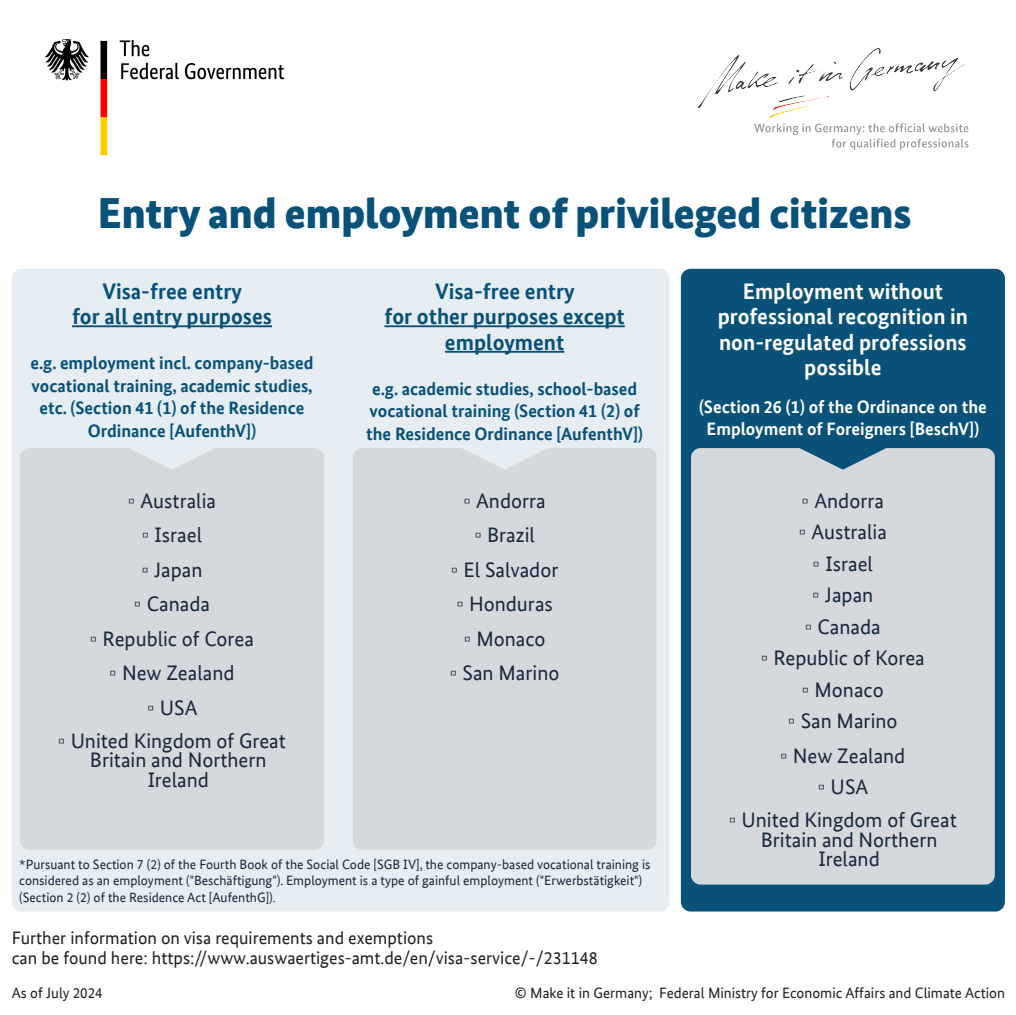
<style>
.page{position:relative;width:1016px;height:1015px;background:#fff}
.page>*{position:absolute;margin:0;border:0;box-sizing:border-box;transform-origin:0 0}
.t1{font:900 43.5px "Bundes Sans Web";color:#085179}
.t2{font:700 22.5px/25.5px "Bundes Sans Web";color:#085179;text-align:center}
.t3{font:700 22.5px/25.5px "Bundes Sans Web";color:#fff;text-align:center}
.t4{font:21px/34.3px "Bundes Sans Web";color:#1a283c;text-align:center}
.t5{font:700 18px/22.5px "Bundes Sans Web";color:#085179;text-align:center}
.t6{font:18px/19.5px "Bundes Sans Web";color:#231f20}
.t7{font:700 18px/22.5px "Bundes Sans Web";color:#fff;text-align:center}
.t8{font:15px "Bundes Sans Web";color:#231f20}
.t9{font:13.5px/16.5px "Bundes Sans Web";color:#1a283c}
.s1{font-family:"Times New Roman"}
</style>
<div class="page">
<img style="left:44px;top:39px;width:241px;height:117px">
<div style="left:12px;top:269px;width:657px;height:642px;background:#e6edf3;border-radius:10px"></div>
<div style="left:681px;top:269px;width:324px;height:642px;background:#085179;border-radius:10px"></div>
<div style="left:20px;top:448px;width:304px;height:401px;background:#d5d9dd;border-radius:9px"></div>
<div style="left:353px;top:448px;width:303px;height:401px;background:#d5d9dd;border-radius:9px"></div>
<div style="left:691px;top:448px;width:304px;height:436px;background:#d5d9dd;border-radius:10px"></div>
<hr style="left:72px;top:325px;width:200px;height:2px;background:#085179">
<hr style="left:384px;top:325px;width:241px;height:2px;background:#085179">
<hr style="left:445px;top:351px;width:119px;height:1px;background:#085179">
<svg style="left:129px;top:448px;width:86px;height:21px"></svg>
<svg style="left:462px;top:448px;width:85px;height:21px"></svg>
<svg style="left:796px;top:448px;width:93px;height:21px"></svg>
<img style="left:698px;top:48px;width:271px;height:102px">
<h1 class="t1" style="left:98px;top:187px;width:815px">Entry and employment of privileged citizens</h1>
<p class="t2" style="left:72px;top:278px;width:201px">Visa-free entry<br>for all entry purposes</p>
<p class="t5" style="left:30px;top:352px;width:285px">e.g. employment incl. company-based vocational training, academic studies, etc. (Section 41 (1) of the Residence Ordinance [AufenthV])</p>
<p class="t2" style="left:384px;top:278px;width:242px">Visa-free entry<br>for other purposes except employment</p>
<p class="t5" style="left:366px;top:377px;width:278px">e.g. academic studies, school-based vocational training (Section 41 (2) of the Residence Ordinance [AufenthV])</p>
<p class="t3" style="left:718px;top:278px;width:252px">Employment without professional recognition in non-regulated professions possible</p>
<p class="t7" style="left:699px;top:395px;width:289px">(Section 26 (1) of the Ordinance on the<br>Employment of Foreigners [BeschV])</p>
<p class="t4" style="left:58px;top:483px;width:229px"><span class="s1">▫</span> Australia<br><span class="s1">▫</span> Israel<br><span class="s1">▫</span> Japan<br><span class="s1">▫</span> Canada<br><span class="s1">▫</span> Republic of Corea<br><span class="s1">▫</span> New Zealand<br><span class="s1">▫</span> USA<br><span class="s1">▫</span> United Kingdom of Great</p>
<p class="t4" style="left:90px;top:750px;width:178px;line-height:19.5px">Britain and Northern<br>Ireland</p>
<p class="t4" style="left:450px;top:483px;width:111px"><span class="s1">▫</span> Andorra<br><span class="s1">▫</span> Brazil<br><span class="s1">▫</span> El Salvador <span class="s1">▫</span> Honduras<br><span class="s1">▫</span> Monaco<br><span class="s1">▫</span> San Marino</p>
<p class="t4" style="left:761px;top:484px;width:166px;line-height:31.5px"><span class="s1">▫</span> Andorra<br><span class="s1">▫</span> Australia<br><span class="s1">▫</span> Israel<br><span class="s1">▫</span> Japan<br><span class="s1">▫</span> Canada<br><span class="s1">▫</span> Republic of Korea <span class="s1">▫</span> Monaco<br><span class="s1">▫</span> San Marino</p>
<p class="t4" style="left:729px;top:739px;width:229px;line-height:32.2px"><span class="s1">▫</span> New Zealand<br><span class="s1">▫</span> USA<br><span class="s1">▫</span> United Kingdom of Great</p>
<p class="t4" style="left:761px;top:822px;width:178px">Britain and Northern</p>
<p class="t9" style="left:19px;top:855px;width:633px">*Pursuant to Section 7 (2) of the Fourth Book of the Social Code [SGB IV], the company-based vocational training is</p>
<p class="t4" style="left:818px;top:841px;width:63px">Ireland</p>
<p class="t9" style="left:19px;top:872px;width:624px">considered as an employment ("Beschäftigung"). Employment is a type of gainful employment ("Erwerbstätigkeit") (Section 2 (2) of the Residence Act [AufenthG]).</p>
<p class="t6" style="left:12px;top:928px;width:587px">Further information on visa requirements and exemptions<br>can be found here: https://www.auswaertiges-amt.de/en/visa-service/-/231148</p>
<p class="t8" style="left:12px;top:984px;width:92px">As of July 2024</p>
<p class="t8" style="left:515px;top:984px;width:491px">© Make it in Germany; Federal Ministry for Economic Affairs and Climate Action</p>
</div>
